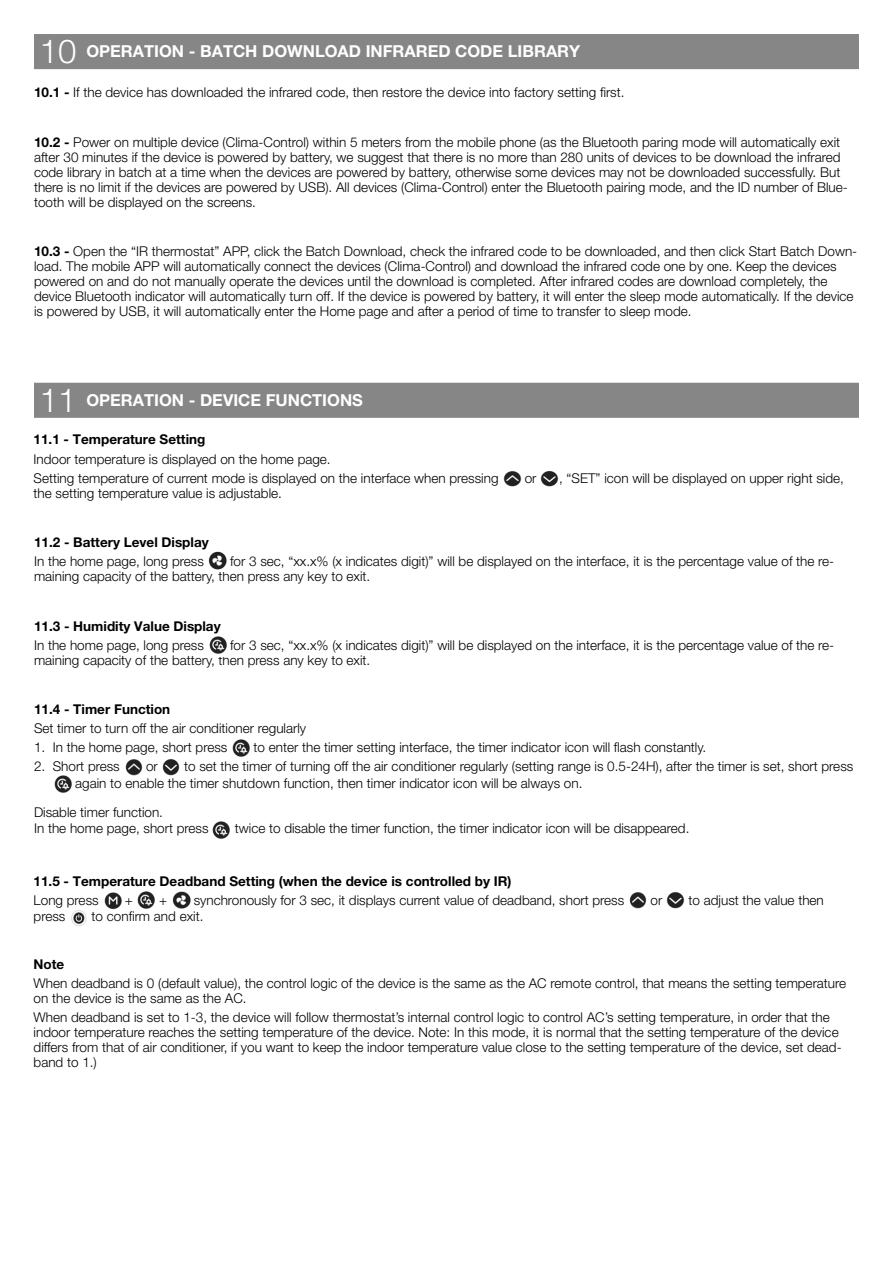
<style>
.page{position:relative;width:893px;height:1263px;background:#fff}
.page>*{position:absolute;margin:0;border:0;box-sizing:border-box;transform-origin:0 0}
.t1{font:300 33px "Helvetica Neue LT Pro";color:#fff}
.titolo{font:700 16.5px "Helvetica Neue LT Pro";color:#fff}
.t2{font:300 13.5px/15px "Helvetica Neue LT Pro";color:#000}
.t3{font:700 13.5px "Helvetica Neue LT Pro";color:#000}
.s1{font-weight:700}
</style>
<div class="page">
<div style="left:34px;top:34px;width:825px;height:35px;background:#868686"></div>
<div style="left:34px;top:383px;width:825px;height:35px;background:#868686"></div>
<img style="left:503px;top:471px;width:19px;height:16px">
<img style="left:540px;top:471px;width:19px;height:16px">
<img style="left:208px;top:551px;width:19px;height:19px">
<img style="left:209px;top:636px;width:18px;height:18px">
<img style="left:232px;top:739px;width:18px;height:18px">
<img style="left:54px;top:775px;width:18px;height:18px">
<img style="left:212px;top:821px;width:18px;height:18px">
<img style="left:104px;top:892px;width:18px;height:18px">
<img style="left:137px;top:891px;width:18px;height:18px">
<img style="left:172px;top:891px;width:19px;height:18px">
<img style="left:629px;top:892px;width:18px;height:17px">
<img style="left:666px;top:892px;width:19px;height:17px">
<img style="left:71px;top:910px;width:16px;height:16px">
<img style="left:125px;top:759px;width:18px;height:17px">
<img style="left:162px;top:759px;width:18px;height:17px">
<p class="t1" style="left:40px;top:31px;width:38px">10</p>
<p class="titolo" style="left:86px;top:41px;width:495px">OPERATION - BATCH DOWNLOAD INFRARED CODE LIBRARY</p>
<p class="t2" style="left:34px;top:85px;width:592px"><span class="s1">10.1 -</span> If the device has downloaded the infrared code, then restore the device into factory setting first.</p>
<p class="t2" style="left:34px;top:134px;width:815px"><span class="s1">10.2 -</span> Power on multiple device (Clima-Control) within 5 meters from the mobile phone (as the Bluetooth paring mode will automatically exit after 30 minutes if the device is powered by battery, we suggest that there is no more than 280 units of devices to be download the infrared code library in batch at a time when the devices are powered by battery, otherwise some devices may not be downloaded successfully. But there is no limit if the devices are powered by USB). All devices (Clima-Control) enter the Bluetooth pairing mode, and the ID number of Blue&shy;tooth will be displayed on the screens.</p>
<p class="t2" style="left:34px;top:244px;width:825px"><span class="s1">10.3 -</span> Open the “IR thermostat” APP, click the Batch Download, check the infrared code to be downloaded, and then click Start Batch Down&shy;load. The mobile APP will automatically connect the devices (Clima-Control) and download the infrared code one by one. Keep the devices powered on and do not manually operate the devices until the download is completed. After infrared codes are download completely, the device Bluetooth indicator will automatically turn off. If the device is powered by battery, it will enter the sleep mode automatically. If the device is powered by USB, it will automatically enter the Home page and after a period of time to transfer to sleep mode.</p>
<p class="t1" style="left:40px;top:380px;width:38px">11</p>
<p class="titolo" style="left:86px;top:390px;width:278px">OPERATION - DEVICE FUNCTIONS</p>
<p class="t3" style="left:34px;top:431px;width:173px">11.1 - Temperature Setting</p>
<p class="t2" style="left:34px;top:451px;width:299px">Indoor temperature is displayed on the home page.</p>
<p class="t2" style="left:34px;top:470px;width:466px">Setting temperature of current mode is displayed on the interface when pressing</p>
<p class="t2" style="left:525px;top:470px;width:13px">or</p>
<p class="t2" style="left:559px;top:470px;width:286px">, “SET” icon will be displayed on upper right side,</p>
<p class="t2" style="left:34px;top:485px;width:250px">the setting temperature value is adjustable.</p>
<p class="t3" style="left:34px;top:533px;width:176px">11.2 - Battery Level Display</p>
<p class="t2" style="left:34px;top:553px;width:171px">In the home page, long press</p>
<p class="t2" style="left:34px;top:553px;width:802px;text-indent:196px">for 3 sec, “xx.x% (x indicates digit)” will be displayed on the interface, it is the percentage value of the re&shy;maining capacity of the battery, then press any key to exit.</p>
<p class="t3" style="left:34px;top:617px;width:188px">11.3 - Humidity Value Display</p>
<p class="t2" style="left:34px;top:637px;width:171px">In the home page, long press</p>
<p class="t2" style="left:34px;top:637px;width:802px;text-indent:196px">for 3 sec, “xx.x% (x indicates digit)” will be displayed on the interface, it is the percentage value of the re&shy;maining capacity of the battery, then press any key to exit.</p>
<p class="t3" style="left:34px;top:700px;width:138px">11.4 - Timer Function</p>
<p class="t2" style="left:34px;top:720px;width:274px">Set timer to turn off the air conditioner regularly</p>
<p class="t2" style="left:34px;top:739px;width:195px">1. In the home page, short press</p>
<p class="t2" style="left:254px;top:739px;width:454px">to enter the timer setting interface, the timer indicator icon will flash constantly.</p>
<p class="t2" style="left:34px;top:759px;width:87px">2. Short press</p>
<p class="t2" style="left:146px;top:759px;width:13px">or</p>
<p class="t2" style="left:184px;top:759px;width:671px">to set the timer of turning off the air conditioner regularly (setting range is 0.5-24H), after the timer is set, short press</p>
<p class="t2" style="left:75px;top:775px;width:509px">again to enable the timer shutdown function, then timer indicator icon will be always on.</p>
<p class="t2" style="left:34px;top:804px;width:131px">Disable timer function.</p>
<p class="t2" style="left:34px;top:821px;width:176px">In the home page, short press</p>
<p class="t2" style="left:235px;top:821px;width:456px">twice to disable the timer function, the timer indicator icon will be disappeared.</p>
<p class="t3" style="left:34px;top:873px;width:479px">11.5 - Temperature Deadband Setting (when the device is controlled by IR)</p>
<p class="t2" style="left:34px;top:892px;width:67px">Long press</p>
<p class="t2" style="left:125px;top:892px;width:10px">+</p>
<p class="t2" style="left:159px;top:892px;width:10px">+</p>
<p class="t2" style="left:194px;top:892px;width:432px">synchronously for 3 sec, it displays current value of deadband, short press</p>
<p class="t2" style="left:651px;top:892px;width:13px">or</p>
<p class="t2" style="left:689px;top:892px;width:137px">to adjust the value then</p>
<p class="t2" style="left:34px;top:909px;width:33px">press</p>
<p class="t2" style="left:92px;top:909px;width:113px">to confirm and exit.</p>
<p class="t3" style="left:34px;top:956px;width:32px">Note</p>
<p class="t2" style="left:34px;top:975px;width:814px">When deadband is 0 (default value), the control logic of the device is the same as the AC remote control, that means the setting temperature on the device is the same as the AC.</p>
<p class="t2" style="left:34px;top:1010px;width:809px">When deadband is set to 1-3, the device will follow thermostat’s internal control logic to control AC’s setting temperature, in order that the indoor temperature reaches the setting temperature of the device. Note: In this mode, it is normal that the setting temperature of the device differs from that of air conditioner, if you want to keep the indoor temperature value close to the setting temperature of the device, set dead&shy;band to 1.)</p>
</div>
